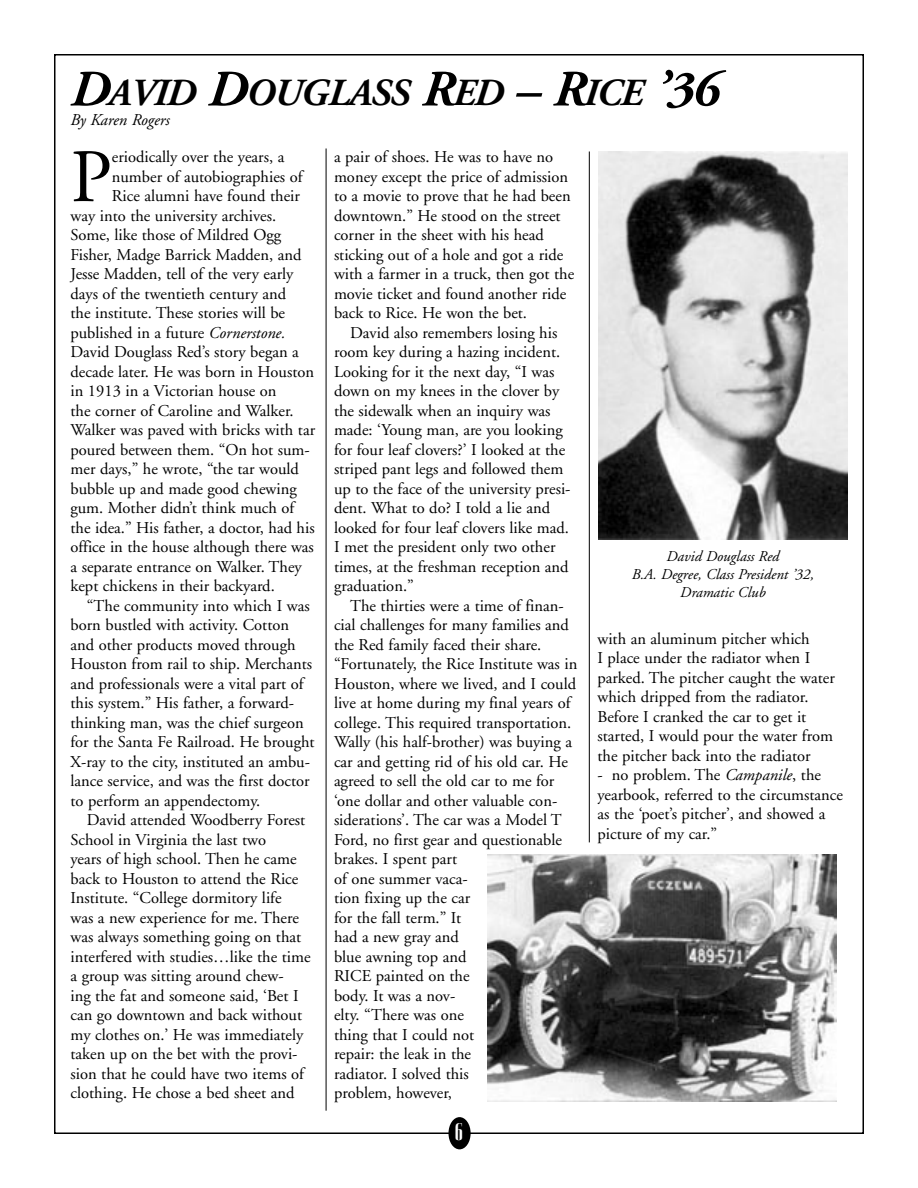
<style>
.page{position:relative;width:918px;height:1188px;background:#fff}
.page>*{position:absolute;margin:0;border:0;box-sizing:border-box;transform-origin:0 0}
.Drop_Cap_Copy{font:75.3px "Adobe Garamond";color:#000}
.HEADERS_2000{font:italic 700 38.25px "Adobe Garamond";letter-spacing:-.035em;color:#000}
.t1{font:21px "Corvinus Skyline";color:#fff}
.body_text{font:16.5px/19.5px "Adobe Garamond";color:#000}
.Drop_Cap_Copy-2{font:16.5px "Adobe Garamond";color:#000}
.Byline{font:italic 16.5px "Adobe Garamond";color:#000}
.Captions{font:italic 15px/18px "Adobe Garamond";color:#000;text-align:center}
.s1{font-size:51px}
.s2{font-style:italic}
</style>
<div class="page">
<div style="left:448px;top:1117px;width:23px;height:32px;background:#000;border-radius:50%"></div>
<hr style="left:326px;top:148px;width:1px;height:963px;background:#000">
<hr style="left:589px;top:152px;width:1px;height:690px;background:#000">
<img style="left:598px;top:152px;width:250px;height:388px">
<img style="left:488px;top:855px;width:349px;height:247px">
<p class="HEADERS_2000" style="left:70px;top:72px;width:650px"><span class="s1">D</span>AVID <span class="s1">D</span>OUGLASS <span class="s1">R</span>ED <span class="s1">– R</span>ICE <span class="s1">’36</span></p>
<p class="Byline" style="left:70px;top:111px;width:101px">By Karen Rogers</p>
<p class="Drop_Cap_Copy" style="left:70px;top:137px;width:43px">P</p>
<p class="Drop_Cap_Copy-2" style="left:112px;top:148px;width:174px">eriodically over the years, a</p>
<p class="Drop_Cap_Copy-2" style="left:112px;top:168px;width:192px">number of autobiographies of</p>
<p class="Drop_Cap_Copy-2" style="left:112px;top:187px;width:190px">Rice alumni have found their</p>
<p class="Drop_Cap_Copy-2" style="left:70px;top:207px;width:207px">way into the university archives.</p>
<p class="Drop_Cap_Copy-2" style="left:70px;top:226px;width:212px">Some, like those of Mildred Ogg</p>
<p class="Drop_Cap_Copy-2" style="left:70px;top:246px;width:233px">Fisher, Madge Barrick Madden, and</p>
<p class="Drop_Cap_Copy-2" style="left:70px;top:265px;width:224px">Jesse Madden, tell of the very early</p>
<p class="Drop_Cap_Copy-2" style="left:70px;top:285px;width:217px">days of the twentieth century and</p>
<p class="Drop_Cap_Copy-2" style="left:70px;top:304px;width:216px">the institute. These stories will be</p>
<p class="Drop_Cap_Copy-2" style="left:70px;top:324px;width:216px">published in a future <span class="s2">Cornerstone.</span></p>
<p class="Drop_Cap_Copy-2" style="left:70px;top:343px;width:230px">David Douglass Red’s story began a</p>
<p class="Drop_Cap_Copy-2" style="left:70px;top:363px;width:245px">decade later. He was born in Houston</p>
<p class="Drop_Cap_Copy-2" style="left:70px;top:382px;width:207px">in 1913 in a Victorian house on</p>
<p class="Drop_Cap_Copy-2" style="left:70px;top:402px;width:225px">the corner of Caroline and Walker.</p>
<p class="Drop_Cap_Copy-2" style="left:70px;top:421px;width:246px">Walker was paved with bricks with tar</p>
<p class="Drop_Cap_Copy-2" style="left:70px;top:441px;width:241px">poured between them. “On hot sum-</p>
<p class="Drop_Cap_Copy-2" style="left:70px;top:460px;width:230px">mer days,” he wrote, “the tar would</p>
<p class="Drop_Cap_Copy-2" style="left:70px;top:480px;width:228px">bubble up and made good chewing</p>
<p class="Drop_Cap_Copy-2" style="left:70px;top:499px;width:225px">gum. Mother didn’t think much of</p>
<p class="Drop_Cap_Copy-2" style="left:70px;top:519px;width:246px">the idea.” His father, a doctor, had his</p>
<p class="Drop_Cap_Copy-2" style="left:70px;top:538px;width:245px">office in the house although there was</p>
<p class="Drop_Cap_Copy-2" style="left:70px;top:558px;width:233px">a separate entrance on Walker. They</p>
<p class="Drop_Cap_Copy-2" style="left:70px;top:577px;width:206px">kept chickens in their backyard.</p>
<p class="body_text" style="left:70px;top:596px;width:246px;text-indent:16px">“The community into which I was born bustled with activity. Cotton and other products moved through Houston from rail to ship. Merchants and professionals were a vital part of this system.” His father, a forward&shy;thinking man, was the chief surgeon for the Santa Fe Railroad. He brought X-ray to the city, instituted an ambu&shy;lance service, and was the first doctor to perform an appendectomy.</p>
<p class="body_text" style="left:70px;top:811px;width:242px;text-indent:16px">David attended Woodberry Forest School in Virginia the last two<br>years of high school. Then he came back to Houston to attend the Rice Institute. “College dormitory life<br>was a new experience for me. There was always something going on that interfered with studies…like the time a group was sitting around chew-<br>ing the fat and someone said, ‘Bet I can go downtown and back without my clothes on.’ He was immediately taken up on the bet with the provi&shy;sion that he could have two items of clothing. He chose a bed sheet and</p>
<p class="body_text" style="left:334px;top:148px;width:242px">a pair of shoes. He was to have no money except the price of admission to a movie to prove that he had been downtown.” He stood on the street corner in the sheet with his head sticking out of a hole and got a ride with a farmer in a truck, then got the movie ticket and found another ride back to Rice. He won the bet.</p>
<p class="body_text" style="left:334px;top:323px;width:238px;text-indent:16px">David also remembers losing his room key during a hazing incident.<br>Looking for it the next day, “I was down on my knees in the clover by the sidewalk when an inquiry was made: ‘Young man, are you looking for four leaf clovers?’ I looked at the striped pant legs and followed them up to the face of the university presi&shy;dent. What to do? I told a lie and looked for four leaf clovers like mad.<br>I met the president only two other times, at the freshman reception and graduation.”</p>
<p class="body_text" style="left:334px;top:596px;width:245px;text-indent:16px">The thirties were a time of finan&shy;cial challenges for many families and the Red family faced their share. “Fortunately, the Rice Institute was in<br>Houston, where we lived, and I could live at home during my final years of college. This required transportation.<br>Wally (his half-brother) was buying a car and getting rid of his old car. He agreed to sell the old car to me for ‘one dollar and other valuable con&shy;siderations’. The car was a Model T<br>Ford, no first gear and questionable brakes. I spent part<br>of one summer vaca-<br>tion fixing up the car<br>for the fall term.” It<br>had a new gray and<br>blue awning top and<br>RICE painted on the<br>body. It was a nov-<br>elty. “There was one<br>thing that I could not<br>repair: the leak in the<br>radiator. I solved this<br>problem, however,</p>
<p class="t1" style="left:455px;top:1121px;width:10px">6</p>
<p class="Captions" style="left:667px;top:548px;width:114px">David Douglass Red</p>
<p class="Captions" style="left:632px;top:566px;width:184px">B.A. Degree, Class President ’32,<br>Dramatic Club</p>
<p class="body_text" style="left:597px;top:629px;width:239px">with an aluminum pitcher which<br>I place under the radiator when I parked. The pitcher caught the water which dripped from the radiator.<br>Before I cranked the car to get it started, I would pour the water from the pitcher back into the radiator</p>
<p class="body_text" style="left:597px;top:766px;width:247px">- no problem. The <span class="s2">Campanile</span>, the yearbook, referred to the circumstance as the ‘poet’s pitcher’, and showed a picture of my car.”</p>
</div>
